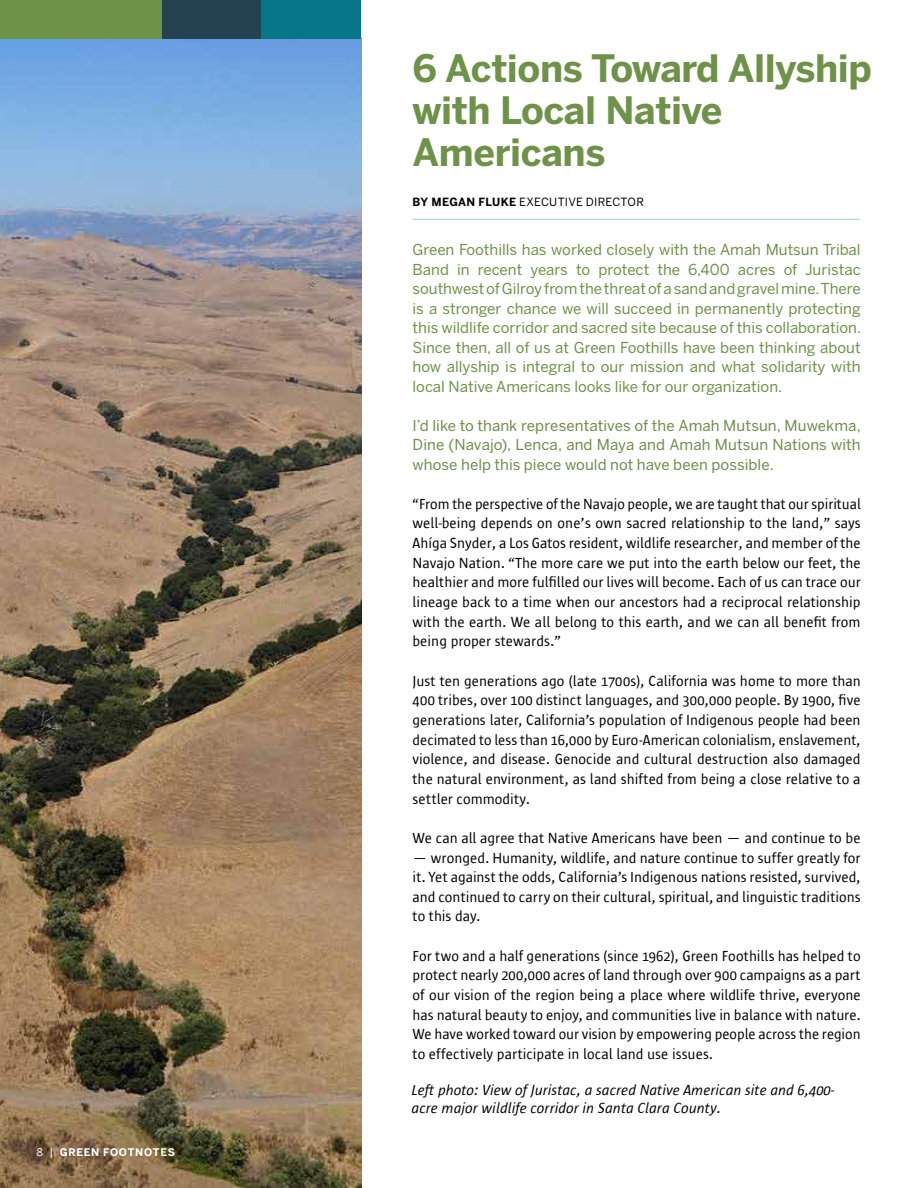
<style>
.page{position:relative;width:918px;height:1188px;background:#fff}
.page>*{position:absolute;margin:0;border:0;box-sizing:border-box;transform-origin:0 0}
.t1{font:700 37.5px/42px "Benton Sans";letter-spacing:-.01em;color:#6f9249}
.t2{font:15px/19.6px "Sun Sans";color:#000;text-align:justify}
.t3{font:15px/19.5px "Benton Sans";color:#6f9249;text-align:justify}
.t4{font:15px/19.5px "Benton Sans";letter-spacing:.005em;color:#6e8d4a;text-align:justify}
.t5{font:italic 15px/18px "Sun Sans";color:#000101}
.t6{font:11.25px "Benton Sans";letter-spacing:.02em;color:#000}
.t7{font:700 10.5px "Benton Sans";letter-spacing:.065em;color:#fff}
.s1{font-weight:400}
.s2{font-weight:700}
</style>
<div class="page">
<img style="left:0;top:39px;width:361px;height:1149px">
<hr style="left:413px;top:219px;width:447px;height:1px;background:#9ccfd5">
<div style="left:0;top:0;width:162px;height:39px;background:#6f9249"></div>
<div style="left:162px;top:0;width:100px;height:39px;background:#254251"></div>
<div style="left:262px;top:0;width:99px;height:39px;background:#077688"></div>
<p class="t7" style="left:37px;top:1146px;width:140px"><span class="s1">8 |</span> GREEN FOOTNOTES</p>
<h1 class="t1" style="left:413px;top:47px;width:461px">6 Actions Toward Allyship with Local Native<br>Americans</h1>
<p class="t6" style="left:413px;top:195px;width:233px"><span class="s2">BY MEGAN FLUKE</span> EXECUTIVE DIRECTOR</p>
<p class="t3" style="left:413px;top:240px;width:450px">Green Foothills has worked closely with the Amah Mutsun Tribal Band in recent years to protect the 6,400 acres of Juristac southwest of Gilroy from the threat of a sand and gravel mine. There is a stronger chance we will succeed in permanently protecting this wildlife corridor and sacred site because of this collaboration.<br>Since then, all of us at Green Foothills have been thinking about how allyship is integral to our mission and what solidarity with local Native Americans looks like for our organization.</p>
<p class="t4" style="left:413px;top:415px;width:450px">I’d like to thank representatives of the Amah Mutsun, Muwekma, Dine (Navajo), Lenca, and Maya and Amah Mutsun Nations with whose help this piece would not have been possible.</p>
<p class="t2" style="left:413px;top:494px;width:450px">“From the perspective of the Navajo people, we are taught that our spiritual well-being depends on one’s own sacred relationship to the land,” says Ahíga Snyder, a Los Gatos resident, wildlife researcher, and member of the Navajo Nation. “The more care we put into the earth below our feet, the healthier and more fulfilled our lives will become. Each of us can trace our lineage back to a time when our ancestors had a reciprocal relationship with the earth. We all belong to this earth, and we can all benefit from being proper stewards.”</p>
<p class="t2" style="left:413px;top:671px;width:450px">Just ten generations ago (late 1700s), California was home to more than 400 tribes, over 100 distinct languages, and 300,000 people. By 1900, five generations later, California’s population of Indigenous people had been decimated to less than 16,000 by Euro-American colonialism, enslavement, violence, and disease. Genocide and cultural destruction also damaged the natural environment, as land shifted from being a close relative to a settler commodity.</p>
<p class="t2" style="left:413px;top:828px;width:450px">We can all agree that Native Americans have been — and continue to be</p>
<p class="t2" style="left:413px;top:848px;width:450px">— wronged. Humanity, wildlife, and nature continue to suffer greatly for it. Yet against the odds, California’s Indigenous nations resisted, survived, and continued to carry on their cultural, spiritual, and linguistic traditions to this day.</p>
<p class="t2" style="left:413px;top:946px;width:450px">For two and a half generations (since 1962), Green Foothills has helped to protect nearly 200,000 acres of land through over 900 campaigns as a part of our vision of the region being a place where wildlife thrive, everyone has natural beauty to enjoy, and communities live in balance with nature.<br>We have worked toward our vision by empowering people across the region to effectively participate in local land use issues.</p>
<p class="t5" style="left:412px;top:1082px;width:424px">Left photo: View of Juristac, a sacred Native American site and 6,400- acre major wildlife corridor in Santa Clara County.</p>
</div>
